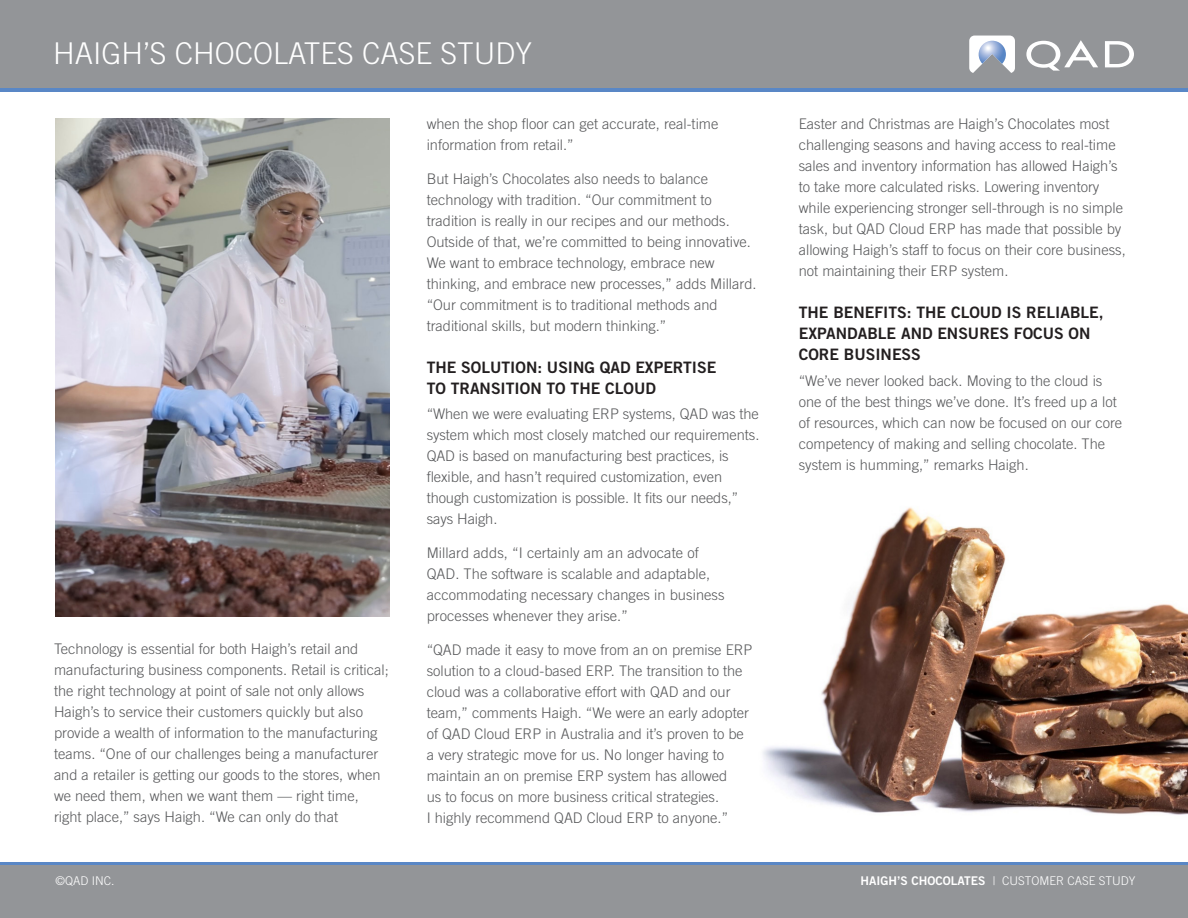
<style>
.page{position:relative;width:1188px;height:918px;background:#fff}
.page>*{position:absolute;margin:0;border:0;box-sizing:border-box;transform-origin:0 0}
.t1{font:300 30px "Trade Gothic LT Std";color:#fff}
.Sub_Head{font:15.75px/21px "Trade Gothic LT Std Bd 2";color:#231f20}
.Standard_Text{font:300 14.7px/21px "Trade Gothic LT Std";color:#57585a}
.t2{font:300 12px "Trade Gothic LT Std";color:#fff}
.s1{color:#545557}
.s2{font-family:"Trade Gothic LT Std Bd 2";font-weight:400}
</style>
<div class="page">
<img style="left:763px;top:507px;width:425px;height:308px">
<img style="left:56px;top:118px;width:333px;height:499px">
<div style="left:0;top:862px;width:1188px;height:17px;background:#5987c6"></div>
<div style="left:0;top:865px;width:1188px;height:53px;background:#939598"></div>
<div style="left:0;top:75px;width:1188px;height:17px;background:#5987c6"></div>
<div style="left:0;top:0;width:1188px;height:88px;background:#939598"></div>
<svg style="left:1105px;top:41px;width:29px;height:26px"></svg>
<svg style="left:1026px;top:40px;width:72px;height:31px"></svg>
<svg style="left:969px;top:36px;width:46px;height:37px"></svg>
<h1 class="t1" style="left:53px;top:36px;width:481px">HAIGH’S CHOCOLATES CASE STUDY</h1>
<p class="Standard_Text" style="left:54px;top:638px;width:336px">Technology is essential for both Haigh’s retail and manufacturing business components. Retail is critical; the right technology at point of sale not only allows Haigh’s to service their customers quickly but also provide a wealth of information to the manufacturing teams. “One of our challenges being a manufacturer and a retailer is getting our goods to the stores, when we need them, when we want them <span class="s1">—</span> right time, right place,” says Haigh. “We can only do that</p>
<p class="Standard_Text" style="left:427px;top:113px;width:293px">when the shop floor can get accurate, real-time information from retail.”</p>
<p class="Standard_Text" style="left:427px;top:168px;width:331px">But Haigh’s Chocolates also needs to balance technology with tradition. “Our commitment to tradition is really in our recipes and our methods.<br>Outside of that, we’re committed to being innovative.<br>We want to embrace technology, embrace new thinking, and embrace new processes,” adds Millard. “Our commitment is to traditional methods and traditional skills, but modern thinking.”</p>
<p class="Sub_Head" style="left:427px;top:357px;width:291px">THE SOLUTION: USING QAD EXPERTISE<br>TO TRANSITION TO THE CLOUD</p>
<p class="Standard_Text" style="left:427px;top:403px;width:334px">“When we were evaluating ERP systems, QAD was the system which most closely matched our requirements.<br>QAD is based on manufacturing best practices, is flexible, and hasn’t required customization, even though customization is possible. It fits our needs,” says Haigh.</p>
<p class="Standard_Text" style="left:427px;top:542px;width:300px">Millard adds, “I certainly am an advocate of QAD. The software is scalable and adaptable, accommodating necessary changes in business processes whenever they arise.”</p>
<p class="Standard_Text" style="left:427px;top:639px;width:327px">“QAD made it easy to move from an on premise ERP solution to a cloud-based ERP. The transition to the cloud was a collaborative effort with QAD and our team,” comments Haigh. “We were an early adopter of QAD Cloud ERP in Australia and it’s proven to be a very strategic move for us. No longer having to maintain an on premise ERP system has allowed<br>us to focus on more business critical strategies.<br>I highly recommend QAD Cloud ERP to anyone.”</p>
<p class="Standard_Text" style="left:799px;top:113px;width:328px">Easter and Christmas are Haigh’s Chocolates most challenging seasons and having access to real-time sales and inventory information has allowed Haigh’s to take more calculated risks. Lowering inventory while experiencing stronger sell-through is no simple task, but QAD Cloud ERP has made that possible by allowing Haigh’s staff to focus on their core business, not maintaining their ERP system.</p>
<p class="Sub_Head" style="left:799px;top:302px;width:306px">THE BENEFITS: THE CLOUD IS RELIABLE,<br>EXPANDABLE AND ENSURES FOCUS ON<br>CORE BUSINESS</p>
<p class="Standard_Text" style="left:799px;top:370px;width:325px">“We’ve never looked back. Moving to the cloud is one of the best things we’ve done. It’s freed up a lot of resources, which can now be focused on our core competency of making and selling chocolate. The system is humming,” remarks Haigh.</p>
<p class="t2" style="left:56px;top:873px;width:60px">©QAD INC.</p>
<p class="t2" style="left:860px;top:873px;width:277px"><span class="s2">HAIGH’S CHOCOLATES</span> | CUSTOMER CASE STUDY</p>
</div>
